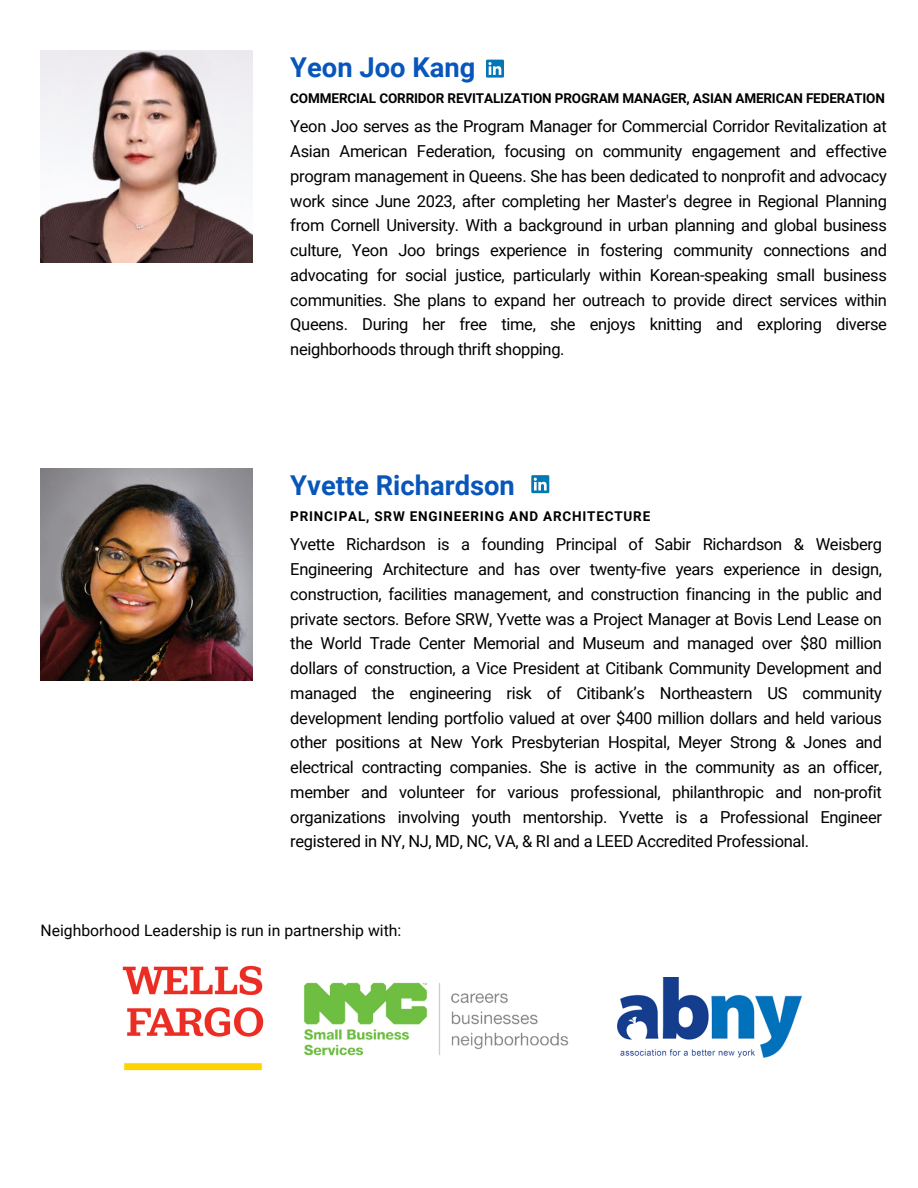
<style>
.page{position:relative;width:918px;height:1188px;background:#fff}
.page>*{position:absolute;margin:0;border:0;box-sizing:border-box;transform-origin:0 0}
.t1{font:700 27.3px "Roboto";color:#0856ba}
.t2{font:16.5px/24.8px "Roboto";letter-spacing:-.02em;color:#000;text-align:justify}
.t3{font:15.75px "Roboto";color:#000}
.t4{font:700 13.5px "Roboto";letter-spacing:-.01em;color:#000}
.t5{font:700 13.5px "Roboto";letter-spacing:.06em;color:#000}
</style>
<div class="page">
<img style="left:40px;top:469px;width:212px;height:212px">
<div style="left:531px;top:475px;width:18px;height:18px;background:#0177b5"></div>
<svg style="left:534px;top:478px;width:13px;height:13px"></svg>
<img style="left:40px;top:51px;width:212px;height:212px">
<div style="left:486px;top:60px;width:18px;height:18px;background:#0177b5"></div>
<svg style="left:488px;top:62px;width:13px;height:13px"></svg>
<img style="left:304px;top:982px;width:265px;height:74px">
<img style="left:122px;top:965px;width:142px;height:106px">
<img style="left:618px;top:977px;width:183px;height:81px">
<h1 class="t1" style="left:290px;top:51px;width:187px">Yeon Joo Kang</h1>
<p class="t2" style="left:290px;top:114px;width:598px">Yeon Joo serves as the Program Manager for Commercial Corridor Revitalization at Asian American Federation, focusing on community engagement and effective program management in Queens. She has been dedicated to nonprofit and advocacy work since June 2023, after completing her Master's degree in Regional Planning from Cornell University. With a background in urban planning and global business culture, Yeon Joo brings experience in fostering community connections and advocating for social justice, particularly within Korean-speaking small business communities. She plans to expand her outreach to provide direct services within Queens. During her free time, she enjoys knitting and exploring diverse neighborhoods through thrift shopping.</p>
<p class="t4" style="left:290px;top:91px;width:596px">COMMERCIAL CORRIDOR REVITALIZATION PROGRAM MANAGER, ASIAN AMERICAN FEDERATION</p>
<h1 class="t1" style="left:290px;top:469px;width:226px">Yvette Richardson</h1>
<p class="t5" style="left:290px;top:509px;width:362px">PRINCIPAL, SRW ENGINEERING AND ARCHITECTURE</p>
<h2 class="t2" style="left:290px;top:532px;width:593px">Yvette Richardson is a founding Principal of Sabir Richardson &amp; Weisberg Engineering Architecture and has over twenty-five years experience in design, construction, facilities management, and construction financing in the public and private sectors. Before SRW, Yvette was a Project Manager at Bovis Lend Lease on the World Trade Center Memorial and Museum and managed over $80 million dollars of construction, a Vice President at Citibank Community Development and managed the engineering risk of Citibank’s Northeastern US community development lending portfolio valued at over $400 million dollars and held various other positions at New York Presbyterian Hospital, Meyer Strong &amp; Jones and electrical contracting companies. She is active in the community as an officer, member and volunteer for various professional, philanthropic and non-profit organizations involving youth mentorship. Yvette is a Professional Engineer registered in NY, NJ, MD, NC, VA, &amp; RI and a LEED Accredited Professional.</h2>
<p class="t3" style="left:40px;top:921px;width:362px">Neighborhood Leadership is run in partnership with:</p>
</div>
